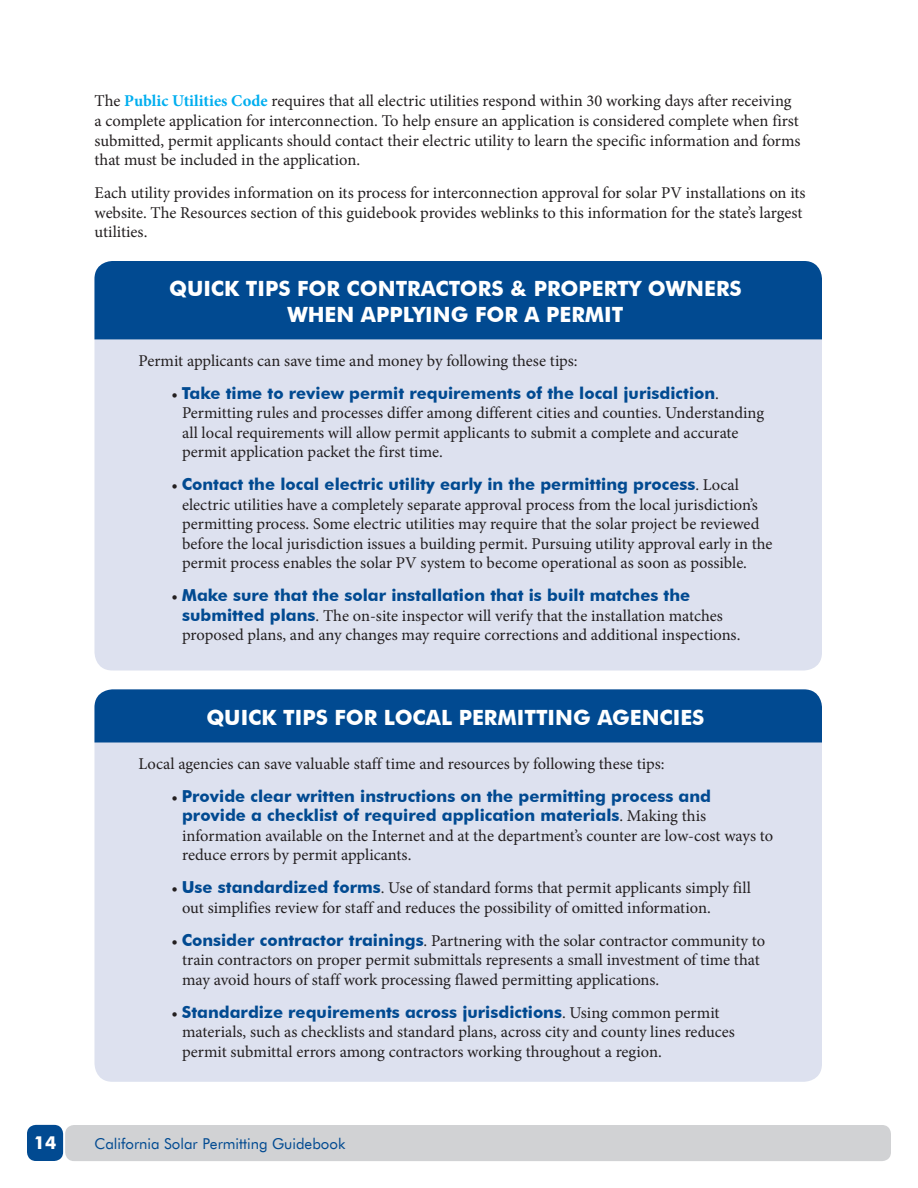
<style>
.page{position:relative;width:918px;height:1188px;background:#fff}
.page>*{position:absolute;margin:0;border:0;box-sizing:border-box;transform-origin:0 0}
.t1{font:700 21px/25.2px "Futura BT";color:#fff;text-align:center}
.t2{font:700 18px "Futura BT";color:#fff}
.t3{font:16.5px/19.5px "Minion Pro";color:#231f20}
.t4{font:700 16.5px/19.5px "Futura BT";color:#014a91;text-align:center}
.t5{font:15px "Futura BT";color:#014a91}
.s1{font-weight:700;color:#00aeef}
.s2{font-family:"Minion Pro";font-weight:400;color:#231f20}
.s3{font-family:"Futura BT";font-weight:700;color:#014a91}
</style>
<div class="page">
<div style="left:27px;top:1125px;width:36px;height:36px;background:#014a91;border-radius:9px"></div>
<div style="left:65px;top:1125px;width:826px;height:36px;background:#d1d2d4;border-radius:9px"></div>
<div style="left:94px;top:261px;width:728px;height:409px;background:#dde1ef;border-radius:18px"></div>
<div style="left:94px;top:261px;width:728px;height:78px;background:#014a91"></div>
<div style="left:94px;top:689px;width:728px;height:393px;background:#dde1ef;border-radius:18px"></div>
<div style="left:94px;top:689px;width:728px;height:53px;background:#014a91"></div>
<p class="t3" style="left:94px;top:92px;width:708px">The <span class="s1">Public Utilities Code</span> requires that all electric utilities respond within 30 working days after receiving a complete application for interconnection. To help ensure an application is considered complete when first submitted, permit applicants should contact their electric utility to learn the specific information and forms that must be included in the application.</p>
<p class="t3" style="left:94px;top:183px;width:713px">Each utility provides information on its process for interconnection approval for solar PV installations on its website. The Resources section of this guidebook provides weblinks to this information for the state’s largest utilities.</p>
<p class="t1" style="left:169px;top:276px;width:574px">QUICK TIPS FOR CONTRACTORS &amp; PROPERTY OWNERS<br>WHEN APPLYING FOR A PERMIT</p>
<p class="t3" style="left:139px;top:351px;width:441px">Permit applicants can save time and money by following these tips:</p>
<p class="t4" style="left:172px;top:383px;width:549px"><span class="s2">•</span> Take time to review permit requirements of the local jurisdiction<span class="s2">.</span></p>
<p class="t3" style="left:182px;top:403px;width:584px">Permitting rules and processes differ among different cities and counties. Understanding all local requirements will allow permit applicants to submit a complete and accurate permit application packet the first time.</p>
<p class="t4" style="left:172px;top:474px;width:569px"><span class="s2">•</span> Contact the local electric utility early in the permitting process<span class="s2">. Local</span></p>
<p class="t3" style="left:182px;top:495px;width:592px">electric utilities have a completely separate approval process from the local jurisdiction’s permitting process. Some electric utilities may require that the solar project be reviewed before the local jurisdiction issues a building permit. Pursuing utility approval early in the permit process enables the solar PV system to become operational as soon as possible.</p>
<p class="t4" style="left:172px;top:586px;width:520px"><span class="s2">•</span> Make sure that the solar installation that is built matches the</p>
<p class="t3" style="left:182px;top:606px;width:560px"><span class="s3">submitted plans</span>. The on-site inspector will verify that the installation matches proposed plans, and any changes may require corrections and additional inspections.</p>
<p class="t1" style="left:206px;top:705px;width:500px">QUICK TIPS FOR LOCAL PERMITTING AGENCIES</p>
<p class="t3" style="left:139px;top:754px;width:527px">Local agencies can save valuable staff time and resources by following these tips:</p>
<p class="t4" style="left:172px;top:786px;width:541px"><span class="s2">•</span> Provide clear written instructions on the permitting process and provide a checklist of required application materials<span class="s2">. Making this</span></p>
<p class="t3" style="left:182px;top:826px;width:593px">information available on the Internet and at the department’s counter are low-cost ways to reduce errors by permit applicants.</p>
<p class="t3" style="left:182px;top:878px;width:570px;text-indent:-10px">• <span class="s3">Use standardized forms</span>. Use of standard forms that permit applicants simply fill out simplifies review for staff and reduces the possibility of omitted information.</p>
<p class="t3" style="left:182px;top:931px;width:585px;text-indent:-11px">• <span class="s3">Consider contractor trainings</span>. Partnering with the solar contractor community to train contractors on proper permit submittals represents a small investment of time that may avoid hours of staff work processing flawed permitting applications.</p>
<p class="t4" style="left:172px;top:1002px;width:550px"><span class="s2">•</span> Standardize requirements across jurisdictions<span class="s2">. Using common permit</span></p>
<p class="t3" style="left:182px;top:1022px;width:554px">materials, such as checklists and standard plans, across city and county lines reduces permit submittal errors among contractors working throughout a region.</p>
<p class="t2" style="left:34px;top:1131px;width:24px">14</p>
<p class="t5" style="left:94px;top:1134px;width:252px">California Solar Permitting Guidebook</p>
</div>
